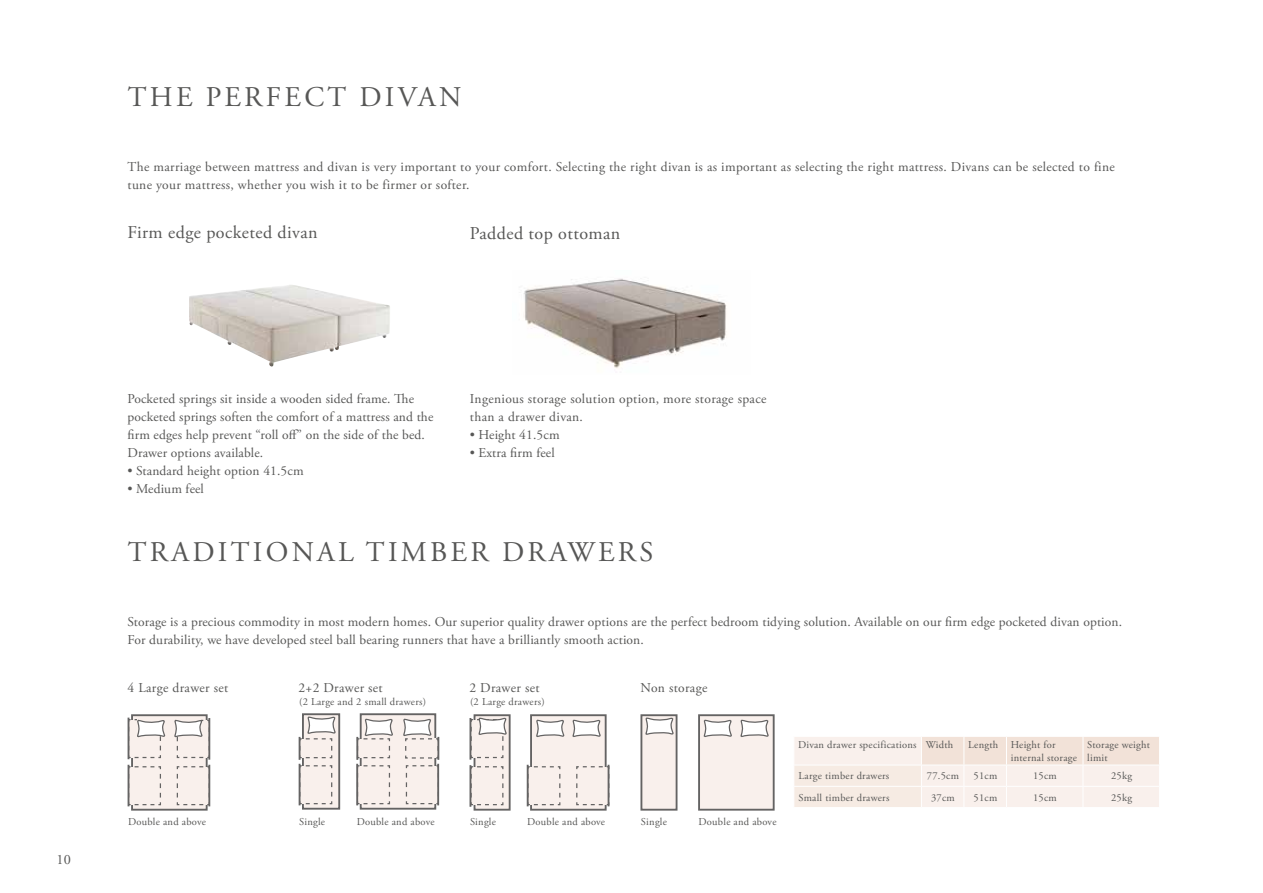
<style>
.page{position:relative;width:1263px;height:893px;background:#fff}
.page>*{position:absolute;margin:0;border:0;box-sizing:border-box;transform-origin:0 0}
.t1{font:28.5px "Adobe Garamond Pro";letter-spacing:.115em;color:#575756}
.t2{font:18px "Adobe Garamond Pro";letter-spacing:.025em;color:#575756}
.t3{font:14.25px "Adobe Garamond Pro";color:#575756}
.t4{font:13.5px/18px "Adobe Garamond Pro";letter-spacing:.01em;color:#575756}
.t5{font:10.5px/12.6px "Adobe Garamond Pro";letter-spacing:.025em;color:#575756}
</style>
<div class="page">
<img style="left:189px;top:285px;width:146px;height:82px">
<img style="left:523px;top:278px;width:204px;height:90px">
<div style="left:360px;top:713px;width:76px;height:97px;background:#f9f0ec;border:2px solid #646363"></div>
<div style="left:302px;top:713px;width:38px;height:97px;background:#f9f0ec;border:2px solid #646363"></div>
<svg style="left:298px;top:713px;width:38px;height:92px"></svg>
<svg style="left:356px;top:713px;width:37px;height:92px"></svg>
<svg style="left:402px;top:713px;width:38px;height:92px"></svg>
<div style="left:640px;top:714px;width:37px;height:97px;background:#f9f0ec;border:2px solid #646363"></div>
<svg style="left:644px;top:714px;width:30px;height:21px"></svg>
<div style="left:698px;top:714px;width:77px;height:97px;background:#f9f0ec;border:2px solid #646363"></div>
<svg style="left:702px;top:714px;width:30px;height:23px"></svg>
<svg style="left:739px;top:714px;width:30px;height:23px"></svg>
<svg style="left:794px;top:737px;width:365px;height:70px;background:#f6ece5"></svg>
<div style="left:131px;top:714px;width:77px;height:97px;background:#f9f0ec;border:2px solid #646363"></div>
<svg style="left:127px;top:765px;width:34px;height:41px"></svg>
<svg style="left:176px;top:765px;width:35px;height:41px"></svg>
<hr style="left:128px;top:765px;width:1px;height:41px;background:#646363">
<hr style="left:208px;top:765px;width:2px;height:41px;background:#646363">
<svg style="left:127px;top:714px;width:38px;height:45px"></svg>
<svg style="left:173px;top:714px;width:38px;height:45px"></svg>
<hr style="left:208px;top:718px;width:2px;height:42px;background:#646363">
<div style="left:530px;top:714px;width:77px;height:97px;background:#f9f0ec;border:2px solid #646363"></div>
<svg style="left:529px;top:765px;width:32px;height:41px"></svg>
<svg style="left:576px;top:765px;width:34px;height:41px"></svg>
<hr style="left:527px;top:765px;width:2px;height:41px;background:#646363">
<hr style="left:608px;top:765px;width:1px;height:41px;background:#646363">
<svg style="left:535px;top:714px;width:30px;height:23px"></svg>
<svg style="left:571px;top:714px;width:30px;height:23px"></svg>
<div style="left:474px;top:714px;width:37px;height:97px;background:#f9f0ec;border:2px solid #646363"></div>
<svg style="left:471px;top:765px;width:33px;height:41px"></svg>
<hr style="left:469px;top:765px;width:2px;height:42px;background:#646363">
<hr style="left:469px;top:718px;width:2px;height:42px;background:#646363">
<svg style="left:471px;top:714px;width:36px;height:45px"></svg>
<h1 class="t1" style="left:128px;top:80px;width:335px">THE PERFECT DIVAN</h1>
<p class="t4" style="left:128px;top:159px;width:989px">The marriage between mattress and divan is very important to your comfort. Selecting the right divan is as important as selecting the right mattress. Divans can be selected to fine tune your mattress, whether you wish it to be firmer or softer.</p>
<h2 class="t2" style="left:128px;top:222px;width:192px">Firm edge pocketed divan</h2>
<h2 class="t2" style="left:470px;top:222px;width:152px">Padded top ottoman</h2>
<p class="t3" style="left:56px;top:851px;width:16px">10</p>
<p class="t4" style="left:128px;top:391px;width:307px">Pocketed springs sit inside a wooden sided frame. The pocketed springs soften the comfort of a mattress and the firm edges help prevent “roll off” on the side of the bed.<br>Drawer options available.</p>
<p class="t4" style="left:128px;top:463px;width:178px">• Standard height option 41.5cm</p>
<p class="t4" style="left:128px;top:481px;width:78px">• Medium feel</p>
<p class="t4" style="left:470px;top:391px;width:298px">Ingenious storage solution option, more storage space than a drawer divan.</p>
<p class="t4" style="left:470px;top:427px;width:91px">• Height 41.5cm</p>
<p class="t4" style="left:470px;top:445px;width:86px">• Extra firm feel</p>
<h1 class="t1" style="left:128px;top:535px;width:527px">TRADITIONAL TIMBER DRAWERS</h1>
<p class="t4" style="left:128px;top:614px;width:996px">Storage is a precious commodity in most modern homes. Our superior quality drawer options are the perfect bedroom tidying solution. Available on our firm edge pocketed divan option.<br>For durability, we have developed steel ball bearing runners that have a brilliantly smooth action.</p>
<p class="t4" style="left:128px;top:679px;width:102px">4 Large drawer set</p>
<p class="t5" style="left:128px;top:815px;width:79px">Double and above</p>
<p class="t4" style="left:299px;top:679px;width:86px">2+2 Drawer set</p>
<p class="t5" style="left:299px;top:696px;width:129px">(2 Large and 2 small drawers)</p>
<p class="t4" style="left:469px;top:679px;width:72px">2 Drawer set</p>
<p class="t5" style="left:470px;top:696px;width:76px">(2 Large drawers)</p>
<p class="t5" style="left:299px;top:815px;width:27px">Single</p>
<p class="t5" style="left:357px;top:815px;width:79px">Double and above</p>
<p class="t5" style="left:470px;top:815px;width:27px">Single</p>
<p class="t5" style="left:527px;top:815px;width:79px">Double and above</p>
<p class="t4" style="left:640px;top:679px;width:68px">Non storage</p>
<p class="t5" style="left:641px;top:815px;width:27px">Single</p>
<p class="t5" style="left:699px;top:815px;width:79px">Double and above</p>
<p class="t5" style="left:798px;top:739px;width:157px">Divan drawer specifications Width</p>
<p class="t5" style="left:1011px;top:739px;width:68px;text-indent:-43px">Length Height for internal storage</p>
<p class="t5" style="left:1087px;top:739px;width:64px">Storage weight limit</p>
<p class="t5" style="left:798px;top:770px;width:92px">Large timber drawers</p>
<p class="t5" style="left:927px;top:770px;width:34px">77.5cm</p>
<p class="t5" style="left:973px;top:770px;width:25px">51cm</p>
<p class="t5" style="left:1033px;top:770px;width:25px">15cm</p>
<p class="t5" style="left:1111px;top:770px;width:23px">25kg</p>
<p class="t5" style="left:798px;top:791px;width:92px">Small timber drawers</p>
<p class="t5" style="left:931px;top:791px;width:25px">37cm</p>
<p class="t5" style="left:973px;top:791px;width:25px">51cm</p>
<p class="t5" style="left:1033px;top:791px;width:25px">15cm</p>
<p class="t5" style="left:1111px;top:791px;width:23px">25kg</p>
</div>
